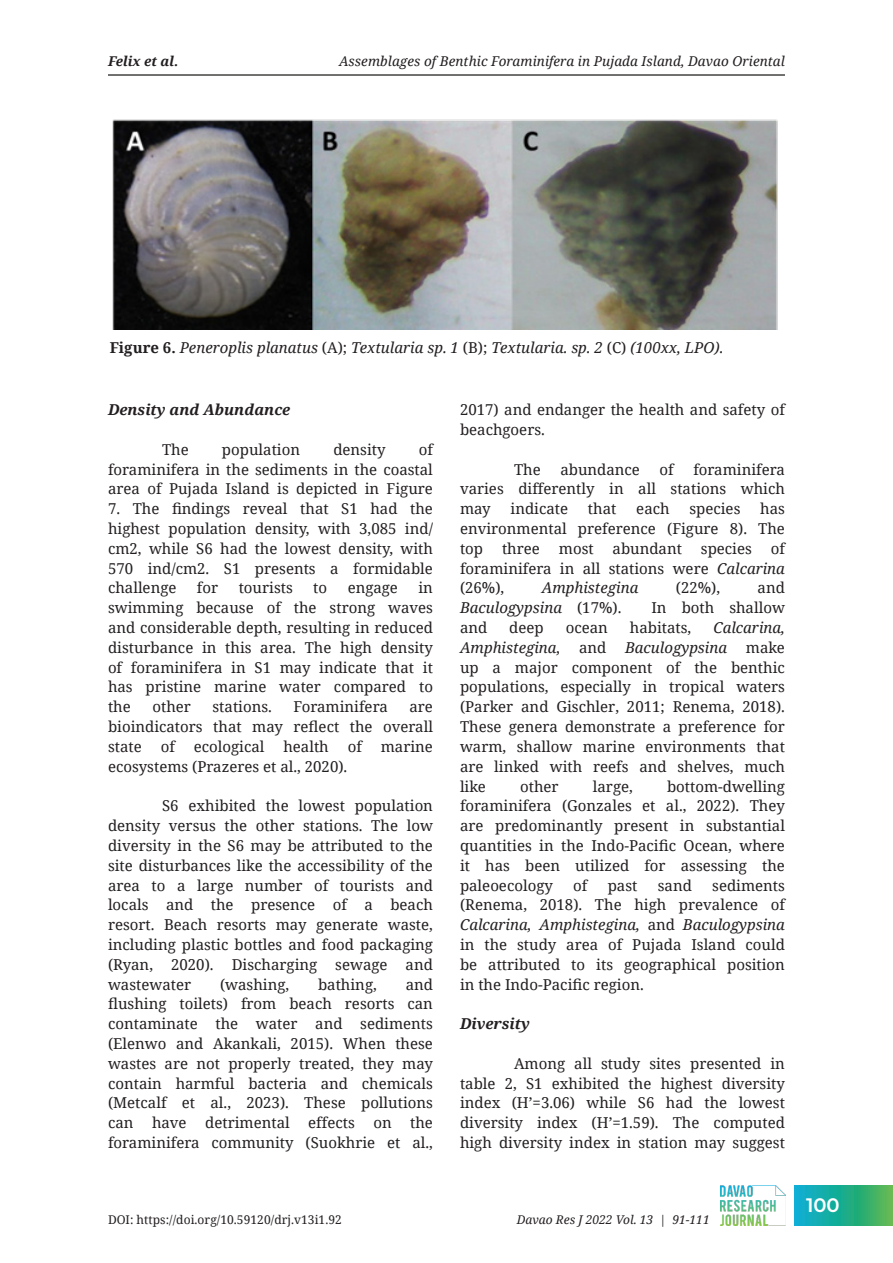
<style>
.page{position:relative;width:893px;height:1263px;background:#fff}
.page>*{position:absolute;margin:0;border:0;box-sizing:border-box;transform-origin:0 0}
.t1{font:600 19.5px "Montserrat";color:#fff}
.t2{font:15px/19.8px "Noto Serif";color:#231f20}
.t3{font:italic 15px "Noto Serif";color:#231f20}
.t4{font:italic 700 15px "Noto Serif";color:#231f20}
.t5{font:italic 13.5px "Noto Serif";letter-spacing:.005em;color:#231f20}
.t6{font:italic 700 13.5px "Noto Serif";color:#231f20}
.t7{font:12px "Noto Serif";letter-spacing:.005em;color:#231f20}
.t8{font:italic 12px "Noto Serif";color:#231f20}
.s1{font-weight:700;font-style:normal}
.s2{font-style:normal}
.s3{font-style:italic}
</style>
<div class="page">
<hr style="left:108px;top:74px;width:677px;height:2px;background:#040503">
<svg style="left:795px;top:1185px;width:98px;height:41px;background:#26af8e"></svg>
<img style="left:721px;top:1185px;width:64px;height:41px">
<img style="left:112px;top:119px;width:666px;height:210px">
<p class="t6" style="left:108px;top:52px;width:72px">Felix et al.</p>
<p class="t5" style="left:339px;top:52px;width:447px">Assemblages of Benthic Foraminifera in Pujada Island, Davao Oriental</p>
<p class="t3" style="left:110px;top:337px;width:615px"><span class="s1">Figure 6.</span> Peneroplis planatus <span class="s2">(A);</span> Textularia sp. 1 <span class="s2">(B);</span> Textularia. sp. 2 <span class="s2">(C)</span> (100xx, LPO).</p>
<p class="t4" style="left:108px;top:399px;width:184px">Density and Abundance</p>
<p class="t2" style="left:162px;top:439px;width:28px">The</p>
<p class="t2" style="left:222px;top:439px;width:80px">population</p>
<p class="t2" style="left:333px;top:439px;width:54px">density</p>
<p class="t2" style="left:419px;top:439px;width:16px">of</p>
<p class="t2" style="left:108px;top:459px;width:326px">foraminifera in the sediments in the coastal area of Pujada Island is depicted in Figure</p>
<p class="t2" style="left:108px;top:498px;width:326px">7. The findings reveal that S1 had the</p>
<p class="t2" style="left:108px;top:518px;width:326px">highest population density, with 3,085 ind/ cm2, while S6 had the lowest density, with</p>
<p class="t2" style="left:108px;top:558px;width:326px">570 ind/cm2. S1 presents a formidable</p>
<p class="t2" style="left:108px;top:578px;width:70px">challenge</p>
<p class="t2" style="left:197px;top:578px;width:23px">for</p>
<p class="t2" style="left:239px;top:578px;width:56px">tourists</p>
<p class="t2" style="left:313px;top:578px;width:15px">to</p>
<p class="t2" style="left:348px;top:578px;width:52px">engage</p>
<p class="t2" style="left:418px;top:578px;width:16px">in</p>
<p class="t2" style="left:108px;top:597px;width:326px">swimming because of the strong waves</p>
<p class="t2" style="left:108px;top:617px;width:326px">and considerable depth, resulting in reduced disturbance in this area. The high density</p>
<p class="t2" style="left:108px;top:657px;width:326px">of foraminifera in S1 may indicate that it</p>
<p class="t2" style="left:108px;top:677px;width:326px">has pristine marine water compared to</p>
<p class="t2" style="left:108px;top:696px;width:24px">the</p>
<p class="t2" style="left:152px;top:696px;width:40px">other</p>
<p class="t2" style="left:213px;top:696px;width:61px">stations.</p>
<p class="t2" style="left:294px;top:696px;width:96px">Foraminifera</p>
<p class="t2" style="left:409px;top:696px;width:25px">are</p>
<p class="t2" style="left:108px;top:716px;width:326px">bioindicators that may reflect the overall</p>
<p class="t2" style="left:108px;top:736px;width:35px">state</p>
<p class="t2" style="left:161px;top:736px;width:16px">of</p>
<p class="t2" style="left:194px;top:736px;width:72px">ecological</p>
<p class="t2" style="left:283px;top:736px;width:47px">health</p>
<p class="t2" style="left:348px;top:736px;width:16px">of</p>
<p class="t2" style="left:381px;top:736px;width:54px">marine</p>
<p class="t2" style="left:108px;top:756px;width:241px">ecosystems (Prazeres et al., 2020).</p>
<p class="t2" style="left:108px;top:795px;width:326px;text-align:right">S6 exhibited the lowest population density versus the other stations. The low</p>
<p class="t2" style="left:108px;top:835px;width:326px">diversity in the S6 may be attributed to the site disturbances like the accessibility of the</p>
<p class="t2" style="left:108px;top:875px;width:326px">area to a large number of tourists and</p>
<p class="t2" style="left:108px;top:894px;width:326px">locals and the presence of a beach</p>
<p class="t2" style="left:108px;top:914px;width:326px">resort. Beach resorts may generate waste,</p>
<p class="t2" style="left:108px;top:934px;width:326px">including plastic bottles and food packaging</p>
<p class="t2" style="left:108px;top:954px;width:326px">(Ryan, 2020). Discharging sewage and</p>
<p class="t2" style="left:108px;top:974px;width:85px">wastewater</p>
<p class="t2" style="left:220px;top:974px;width:71px">(washing,</p>
<p class="t2" style="left:318px;top:974px;width:60px">bathing,</p>
<p class="t2" style="left:406px;top:974px;width:29px">and</p>
<p class="t2" style="left:108px;top:993px;width:326px">flushing toilets) from beach resorts can</p>
<p class="t2" style="left:108px;top:1013px;width:326px">contaminate the water and sediments</p>
<p class="t2" style="left:108px;top:1033px;width:326px;text-align:justify">(Elenwo and Akankali, 2015). When these wastes are not properly treated, they may contain harmful bacteria and chemicals</p>
<p class="t2" style="left:108px;top:1092px;width:326px">(Metcalf et al., 2023). These pollutions</p>
<p class="t2" style="left:108px;top:1112px;width:326px">can have detrimental effects on the</p>
<p class="t2" style="left:108px;top:1132px;width:326px">foraminifera community (Suokhrie et al.,</p>
<p class="t2" style="left:460px;top:399px;width:326px">2017) and endanger the health and safety of beachgoers.</p>
<p class="t2" style="left:514px;top:459px;width:28px">The</p>
<p class="t2" style="left:560px;top:459px;width:81px">abundance</p>
<p class="t2" style="left:660px;top:459px;width:16px">of</p>
<p class="t2" style="left:693px;top:459px;width:93px">foraminifera</p>
<p class="t2" style="left:460px;top:479px;width:326px">varies differently in all stations which</p>
<p class="t2" style="left:460px;top:498px;width:32px">may</p>
<p class="t2" style="left:511px;top:498px;width:59px">indicate</p>
<p class="t2" style="left:588px;top:498px;width:30px">that</p>
<p class="t2" style="left:636px;top:498px;width:35px">each</p>
<p class="t2" style="left:689px;top:498px;width:52px">species</p>
<p class="t2" style="left:760px;top:498px;width:26px">has</p>
<p class="t2" style="left:460px;top:518px;width:326px">environmental preference (Figure 8). The</p>
<p class="t2" style="left:460px;top:538px;width:25px">top</p>
<p class="t2" style="left:502px;top:538px;width:39px">three</p>
<p class="t2" style="left:559px;top:538px;width:36px">most</p>
<p class="t2" style="left:613px;top:538px;width:71px">abundant</p>
<p class="t2" style="left:701px;top:538px;width:52px">species</p>
<p class="t2" style="left:771px;top:538px;width:16px">of</p>
<p class="t2" style="left:460px;top:558px;width:326px">foraminifera in all stations were <span class="s3">Calcarina</span></p>
<p class="t2" style="left:460px;top:578px;width:46px">(26%),</p>
<p class="t3" style="left:542px;top:578px;width:98px">Amphistegina</p>
<p class="t2" style="left:676px;top:578px;width:46px">(22%),</p>
<p class="t2" style="left:758px;top:578px;width:29px">and</p>
<p class="t3" style="left:460px;top:597px;width:163px">Baculogypsina <span class="s2">(17%).</span></p>
<p class="t2" style="left:651px;top:597px;width:135px">In both shallow</p>
<p class="t2" style="left:460px;top:617px;width:29px">and</p>
<p class="t2" style="left:509px;top:617px;width:36px">deep</p>
<p class="t2" style="left:566px;top:617px;width:44px">ocean</p>
<p class="t2" style="left:630px;top:617px;width:63px">habitats,</p>
<p class="t3" style="left:713px;top:617px;width:73px">Calcarina,</p>
<p class="t3" style="left:460px;top:637px;width:326px">Amphistegina, <span class="s2">and</span> Baculogypsina <span class="s2">make</span></p>
<p class="t2" style="left:460px;top:657px;width:326px">up a major component of the benthic</p>
<p class="t2" style="left:460px;top:677px;width:326px;text-align:justify">populations, especially in tropical waters (Parker and Gischler, 2011; Renema, 2018).<br>These genera demonstrate a preference for warm, shallow marine environments that</p>
<p class="t2" style="left:460px;top:756px;width:326px">are linked with reefs and shelves, much</p>
<p class="t2" style="left:460px;top:776px;width:27px">like</p>
<p class="t2" style="left:520px;top:776px;width:40px">other</p>
<p class="t2" style="left:593px;top:776px;width:42px">large,</p>
<p class="t2" style="left:667px;top:776px;width:119px">bottom-dwelling</p>
<p class="t2" style="left:460px;top:795px;width:326px">foraminifera (Gonzales et al., 2022). They</p>
<p class="t2" style="left:460px;top:815px;width:326px">are predominantly present in substantial quantities in the Indo-Pacific Ocean, where</p>
<p class="t2" style="left:460px;top:855px;width:326px">it has been utilized for assessing the</p>
<p class="t2" style="left:460px;top:875px;width:94px">paleoecology</p>
<p class="t2" style="left:573px;top:875px;width:16px">of</p>
<p class="t2" style="left:608px;top:875px;width:31px">past</p>
<p class="t2" style="left:658px;top:875px;width:36px">sand</p>
<p class="t2" style="left:712px;top:875px;width:74px">sediments</p>
<p class="t2" style="left:460px;top:894px;width:326px">(Renema, 2018). The high prevalence of</p>
<p class="t3" style="left:460px;top:914px;width:326px">Calcarina, Amphistegina, <span class="s2">and</span> Baculogypsina</p>
<p class="t2" style="left:460px;top:934px;width:326px">in the study area of Pujada Island could</p>
<p class="t2" style="left:460px;top:954px;width:326px">be attributed to its geographical position</p>
<p class="t2" style="left:460px;top:974px;width:185px">in the Indo-Pacific region.</p>
<p class="t4" style="left:460px;top:1013px;width:71px">Diversity</p>
<p class="t2" style="left:514px;top:1053px;width:272px">Among all study sites presented in</p>
<p class="t2" style="left:460px;top:1073px;width:326px">table 2, S1 exhibited the highest diversity</p>
<p class="t2" style="left:460px;top:1092px;width:326px">index (H’=3.06) while S6 had the lowest</p>
<p class="t2" style="left:460px;top:1112px;width:326px">diversity index (H’=1.59). The computed</p>
<p class="t2" style="left:460px;top:1132px;width:326px">high diversity index in station may suggest</p>
<p class="t7" style="left:108px;top:1211px;width:235px">DOI: https://doi.org/10.59120/drj.v13i1.92</p>
<p class="t8" style="left:517px;top:1211px;width:194px">Davao Res J 2022 Vol. 13 | 91-111</p>
<p class="t1" style="left:806px;top:1191px;width:35px">100</p>
</div>
